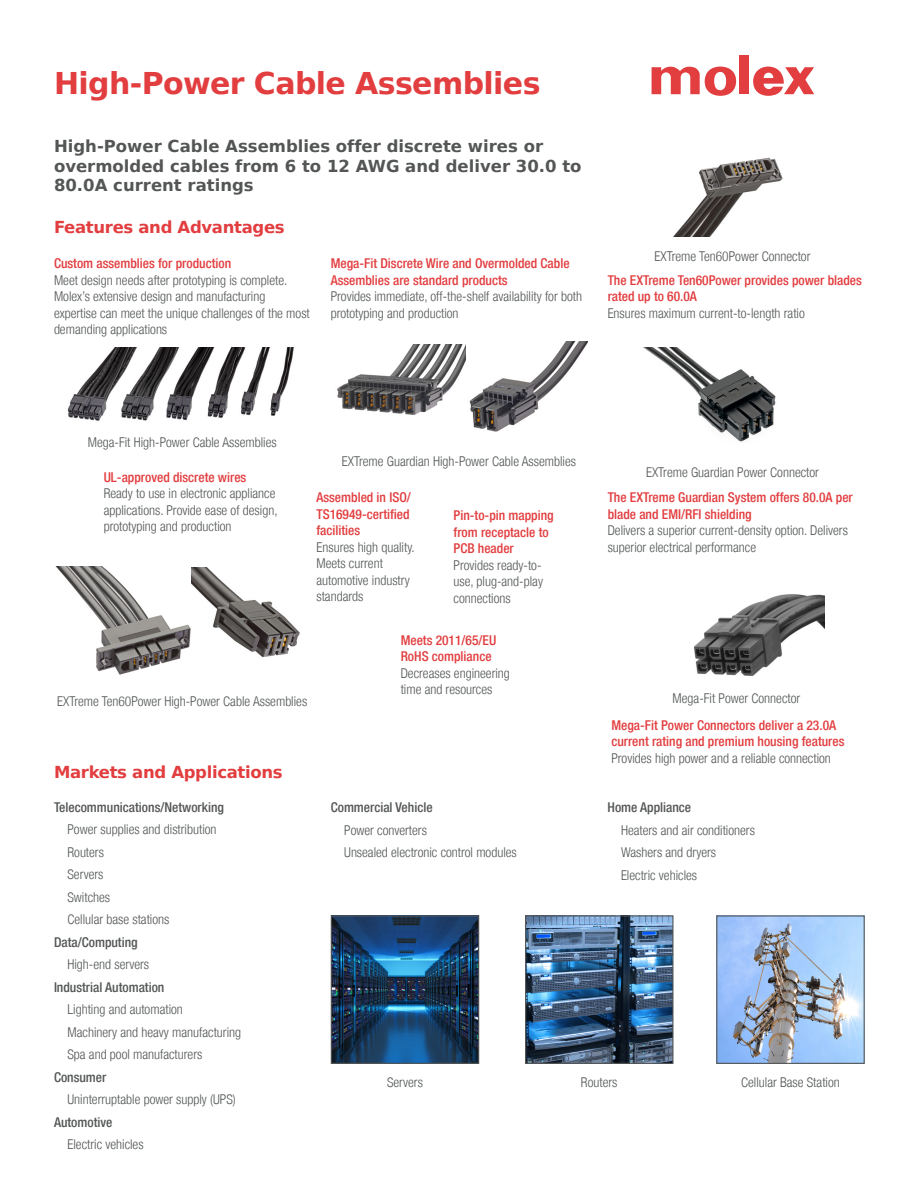
<style>
.page{position:relative;width:918px;height:1188px;background:#fff}
.page>*{position:absolute;margin:0;border:0;box-sizing:border-box;transform-origin:0 0}
.t1{font:700 30px "Bitstream Vera Sans";letter-spacing:-.02em;color:#e23d3f}
.body_text{font:700 16.5px/19.5px "Bitstream Vera Sans";color:#545656}
.t2{font:700 16.5px "Bitstream Vera Sans";letter-spacing:-.02em;color:#e23d3f}
.Subheads{font:300 condensed 13.5px/16.5px "Helvetica Neue LT";color:#545656}
.body_text-2{font:300 condensed 13.5px "Helvetica Neue LT";color:#545656}
.Subheads-2{font:500 condensed 13.5px/16.5px "Helvetica Neue LT";color:#e23d3f}
.body_text-3{font:500 condensed 13.5px "Helvetica Neue LT";color:#545656}
.s1{font-weight:500;color:#e23d3f}
.s2{font-weight:300;color:#545656}
</style>
<div class="page">
<img style="left:333px;top:917px;width:144px;height:145px">
<div style="left:331px;top:915px;width:148px;height:149px;border:1px solid #545656"></div>
<img style="left:527px;top:917px;width:145px;height:145px">
<div style="left:525px;top:915px;width:149px;height:149px;border:1px solid #545656"></div>
<img style="left:718px;top:917px;width:145px;height:145px">
<div style="left:716px;top:915px;width:149px;height:149px;border:1px solid #545656"></div>
<img style="left:67px;top:348px;width:227px;height:73px">
<img style="left:337px;top:345px;width:129px;height:70px">
<img style="left:469px;top:342px;width:118px;height:90px">
<img style="left:190px;top:568px;width:110px;height:90px">
<img style="left:55px;top:566px;width:135px;height:109px">
<img style="left:694px;top:594px;width:131px;height:82px">
<img style="left:644px;top:348px;width:132px;height:94px">
<img style="left:674px;top:157px;width:109px;height:79px">
<div style="left:739px;top:56px;width:10px;height:38px;background:#e23d3f"></div>
<svg style="left:652px;top:66px;width:84px;height:30px"></svg>
<svg style="left:753px;top:67px;width:61px;height:29px"></svg>
<p class="t1" style="left:54px;top:66px;width:488px">High-Power Cable Assemblies</p>
<p class="body_text" style="left:54px;top:137px;width:529px">High-Power Cable Assemblies offer discrete wires or overmolded cables from 6 to 12 AWG and deliver 30.0 to<br>80.0A current ratings</p>
<p class="t2" style="left:54px;top:218px;width:232px">Features and Advantages</p>
<p class="Subheads" style="left:54px;top:255px;width:257px"><span class="s1">Custom assemblies for production<br></span>Meet design needs after prototyping is complete.<br>Molex’s extensive design and manufacturing expertise can meet the unique challenges of the most demanding applications</p>
<p class="Subheads" style="left:331px;top:255px;width:253px"><span class="s1">Mega-Fit Discrete Wire and Overmolded Cable Assemblies are standard products<br></span>Provides immediate, off-the-shelf availability for both prototyping and production</p>
<p class="body_text-2" style="left:655px;top:248px;width:157px">EXTreme Ten60Power Connector</p>
<p class="Subheads-2" style="left:608px;top:272px;width:256px">The EXTreme Ten60Power provides power blades rated up to 60.0A<br><span class="s2">Ensures maximum current-to-length ratio</span></p>
<p class="body_text-2" style="left:88px;top:435px;width:190px">Mega-Fit High-Power Cable Assemblies</p>
<p class="Subheads" style="left:104px;top:468px;width:175px"><span class="s1">UL-approved discrete wires </span>Ready to use in electronic appliance applications. Provide ease of design, prototyping and production</p>
<p class="body_text-2" style="left:342px;top:453px;width:236px">EXTreme Guardian High-Power Cable Assemblies</p>
<p class="Subheads" style="left:316px;top:489px;width:100px"><span class="s1">Assembled in ISO/<br>TS16949-certified facilities<br></span>Ensures high quality.<br>Meets current automotive industry standards</p>
<p class="Subheads" style="left:454px;top:507px;width:102px"><span class="s1">Pin-to-pin mapping from receptacle to<br>PCB header<br></span>Provides ready-to&shy;use, plug-and-play connections</p>
<p class="body_text-2" style="left:57px;top:694px;width:252px">EXTreme Ten60Power High-Power Cable Assemblies</p>
<p class="Subheads" style="left:401px;top:632px;width:111px"><span class="s1">Meets 2011/65/EU<br>RoHS compliance<br></span>Decreases engineering time and resources</p>
<p class="t2" style="left:54px;top:763px;width:230px">Markets and Applications</p>
<p class="body_text-2" style="left:646px;top:464px;width:174px">EXTreme Guardian Power Connector</p>
<p class="Subheads" style="left:608px;top:489px;width:247px"><span class="s1">The EXTreme Guardian System offers 80.0A per blade and EMI/RFI shielding<br></span>Delivers a superior current-density option. Delivers superior electrical performance</p>
<p class="body_text-2" style="left:673px;top:691px;width:129px">Mega-Fit Power Connector</p>
<p class="Subheads-2" style="left:611px;top:716px;width:235px">Mega-Fit Power Connectors deliver a 23.0A current rating and premium housing features<br><span class="s2">Provides high power and a reliable connection</span></p>
<p class="body_text-3" style="left:54px;top:799px;width:172px">Telecommunications/Networking</p>
<p class="body_text-2" style="left:68px;top:821px;width:151px">Power supplies and distribution</p>
<p class="body_text-2" style="left:68px;top:844px;width:38px">Routers</p>
<p class="body_text-2" style="left:68px;top:866px;width:37px">Servers</p>
<p class="body_text-2" style="left:68px;top:889px;width:44px">Switches</p>
<p class="body_text-2" style="left:68px;top:911px;width:103px">Cellular base stations</p>
<p class="body_text-3" style="left:54px;top:934px;width:85px">Data/Computing</p>
<p class="body_text-2" style="left:68px;top:956px;width:83px">High-end servers</p>
<p class="body_text-3" style="left:54px;top:979px;width:112px">Industrial Automation</p>
<p class="body_text-2" style="left:68px;top:1001px;width:117px">Lighting and automation</p>
<p class="body_text-2" style="left:68px;top:1024px;width:175px">Machinery and heavy manufacturing</p>
<p class="body_text-2" style="left:68px;top:1046px;width:136px">Spa and pool manufacturers</p>
<p class="body_text-3" style="left:54px;top:1069px;width:54px">Consumer</p>
<p class="body_text-2" style="left:68px;top:1091px;width:170px">Uninterruptable power supply (UPS)</p>
<p class="body_text-3" style="left:54px;top:1114px;width:60px">Automotive</p>
<p class="body_text-2" style="left:68px;top:1136px;width:78px">Electric vehicles</p>
<p class="body_text-3" style="left:331px;top:799px;width:103px">Commercial Vehicle</p>
<p class="body_text-2" style="left:344px;top:822px;width:84px">Power converters</p>
<p class="body_text-2" style="left:344px;top:845px;width:174px">Unsealed electronic control modules</p>
<p class="body_text-3" style="left:608px;top:799px;width:85px">Home Appliance</p>
<p class="body_text-2" style="left:621px;top:822px;width:135px">Heaters and air conditioners</p>
<p class="body_text-2" style="left:621px;top:845px;width:97px">Washers and dryers</p>
<p class="body_text-2" style="left:621px;top:867px;width:78px">Electric vehicles</p>
<p class="body_text-2" style="left:387px;top:1075px;width:37px">Servers</p>
<p class="body_text-2" style="left:581px;top:1075px;width:38px">Routers</p>
<p class="body_text-2" style="left:741px;top:1075px;width:100px">Cellular Base Station</p>
</div>
